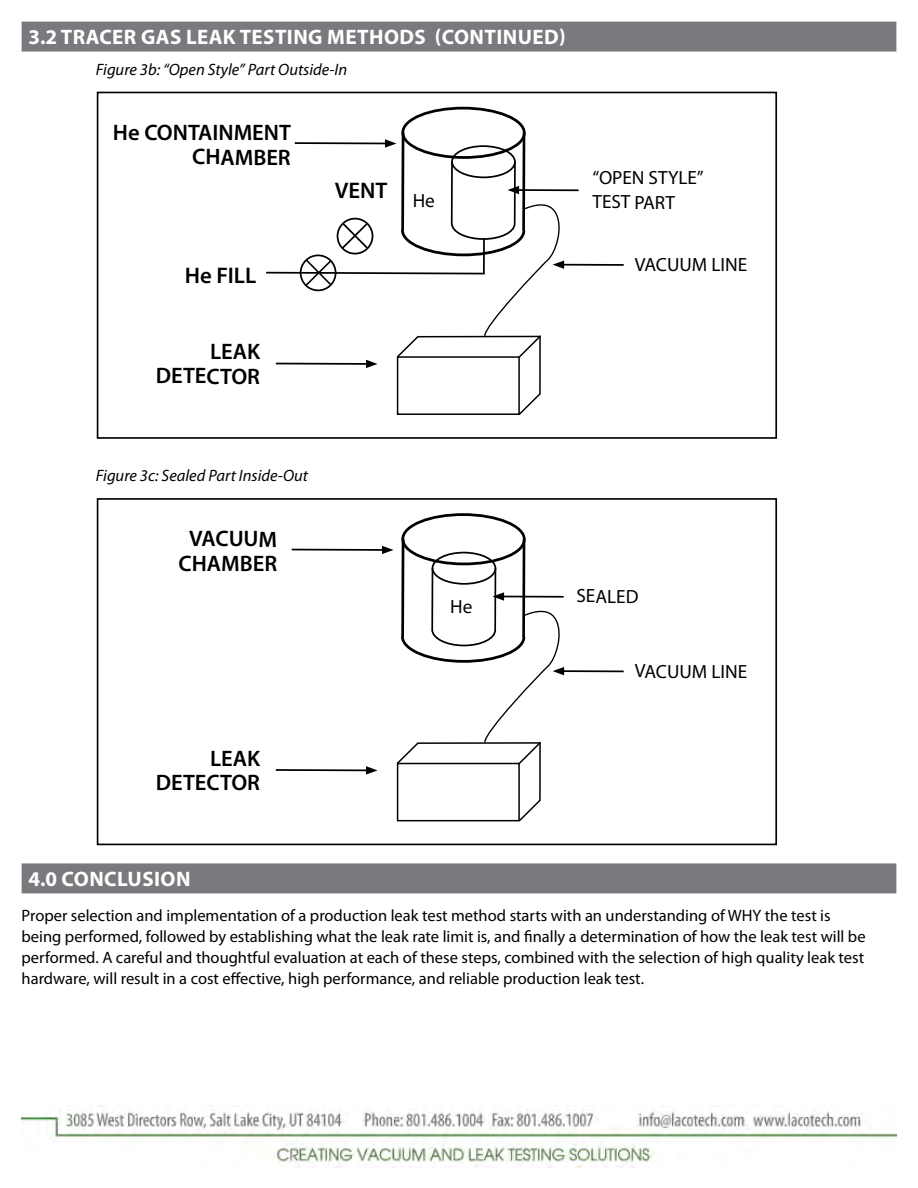
<style>
.page{position:relative;width:918px;height:1188px;background:#fff}
.page>*{position:absolute;margin:0;border:0;box-sizing:border-box;transform-origin:0 0}
.t1{font:600 22.65px "Myriad Pro";letter-spacing:-.005em;color:#000}
.t2{font:600 22.5px/24.3px "Myriad Pro";letter-spacing:-.005em;color:#000;text-align:right}
.t3{font:700 21px "Myriad Pro";letter-spacing:.02em;color:#fff}
.t4{font:19.2px/24.3px "Myriad Pro";letter-spacing:-.005em;color:#000}
.t5{font:16.5px/21px "Myriad Pro";color:#000}
.t6{font:italic 16.5px "Myriad Pro";color:#000}
</style>
<div class="page">
<img style="left:22px;top:1105px;width:874px;height:63px">
<div style="left:22px;top:22px;width:874px;height:30px;background:#797a7d"></div>
<div style="left:22px;top:863px;width:874px;height:30px;background:#797a7d"></div>
<div style="left:97px;top:92px;width:680px;height:347px;border:2px solid #000"></div>
<hr style="left:561px;top:264px;width:63px;height:2px;background:#000">
<hr style="left:516px;top:189px;width:63px;height:2px;background:#000">
<hr style="left:295px;top:142px;width:93px;height:2px;background:#000">
<svg style="left:385px;top:139px;width:12px;height:9px"></svg>
<div style="left:451px;top:145px;width:65px;height:33px;border:2px solid #000;border-radius:50%"></div>
<hr style="left:451px;top:161px;width:2px;height:63px;background:#000">
<hr style="left:514px;top:162px;width:2px;height:62px;background:#000">
<div style="left:401px;top:107px;width:125px;height:52px;border:3px solid #000;border-radius:50%"></div>
<hr style="left:401px;top:132px;width:3px;height:99px;background:#000">
<hr style="left:522px;top:133px;width:3px;height:98px;background:#000">
<div style="left:397px;top:356px;width:123px;height:59px;border:2px solid #000"></div>
<hr style="left:539px;top:336px;width:2px;height:58px;background:#000">
<svg style="left:517px;top:392px;width:24px;height:23px"></svg>
<svg style="left:266px;top:186px;width:300px;height:182px"></svg>
<div style="left:97px;top:498px;width:680px;height:347px;border:2px solid #000"></div>
<hr style="left:276px;top:769px;width:93px;height:2px;background:#000">
<svg style="left:366px;top:766px;width:12px;height:9px"></svg>
<hr style="left:561px;top:670px;width:63px;height:2px;background:#000">
<hr style="left:292px;top:549px;width:93px;height:2px;background:#000">
<svg style="left:382px;top:546px;width:12px;height:8px"></svg>
<div style="left:432px;top:552px;width:64px;height:33px;border:2px solid #000;border-radius:50%"></div>
<hr style="left:431px;top:568px;width:2px;height:62px;background:#000">
<hr style="left:494px;top:568px;width:2px;height:62px;background:#000">
<div style="left:401px;top:513px;width:125px;height:52px;border:3px solid #000;border-radius:50%"></div>
<hr style="left:401px;top:539px;width:3px;height:98px;background:#000">
<hr style="left:522px;top:539px;width:3px;height:98px;background:#000">
<div style="left:397px;top:763px;width:123px;height:58px;border:2px solid #000"></div>
<hr style="left:539px;top:742px;width:2px;height:59px;background:#000">
<svg style="left:517px;top:798px;width:24px;height:24px"></svg>
<svg style="left:396px;top:592px;width:170px;height:174px"></svg>
<p class="t3" style="left:28px;top:23px;width:446px">3.2 TRACE R GAS LEAK TESTING METHOD S (CONTIN</p>
<p class="t3" style="left:518px;top:23px;width:50px">UED)</p>
<p class="t6" style="left:96px;top:60px;width:253px">Figure 3b: “Open Style” Part Outside-In</p>
<h2 class="t2" style="left:113px;top:120px;width:179px">He CONTAINMENT<br>CHAMBER</h2>
<h1 class="t1" style="left:185px;top:261px;width:73px">He FILL</h1>
<h2 class="t2" style="left:156px;top:339px;width:106px">LEAK<br>DETECTOR</h2>
<h1 class="t1" style="left:335px;top:176px;width:54px">VENT</h1>
<p class="t4" style="left:413px;top:188px;width:24px">He</p>
<p class="t6" style="left:96px;top:465px;width:214px">Figure 3c: Sealed Part Inside-Out</p>
<h2 class="t2" style="left:179px;top:526px;width:100px;text-align:center">VACUUM<br>CHAMBER</h2>
<p class="t4" style="left:450px;top:594px;width:24px">He</p>
<h2 class="t2" style="left:156px;top:745px;width:106px">LEAK<br>DETECTOR</h2>
<p class="t4" style="left:593px;top:165px;width:113px">“OPEN STYLE”<br>TEST PART</p>
<p class="t4" style="left:635px;top:252px;width:114px">VACUUM LINE</p>
<p class="t4" style="left:577px;top:584px;width:64px">SEALED</p>
<p class="t4" style="left:635px;top:659px;width:114px">VACUUM LINE</p>
<p class="t3" style="left:28px;top:865px;width:164px">4.0 CO NCLUSION</p>
<p class="t5" style="left:22px;top:904px;width:846px">Proper selection and implementation of a production leak test method starts with an understanding of WHY the test is being performed, followed by establishing what the leak rate limit is, and finally a determination of how the leak test will be performed. A careful and thoughtful evaluation at each of these steps, combined with the selection of high quality leak test hardware, will result in a cost effective, high performance, and reliable production leak test.</p>
</div>
